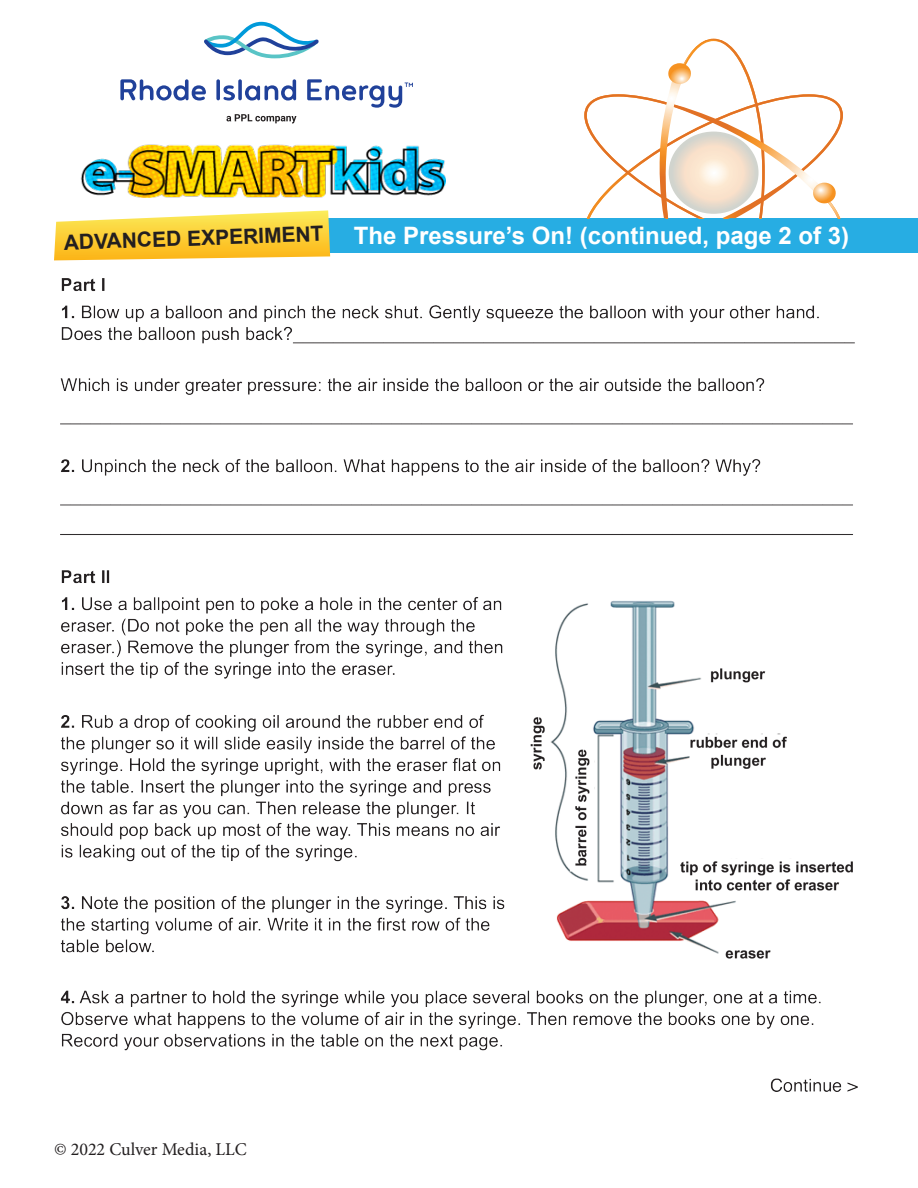
<style>
.page{position:relative;width:918px;height:1188px;background:#fff}
.page>*{position:absolute;margin:0;border:0;box-sizing:border-box;transform-origin:0 0}
.t1{font:700 24px "Arial";color:#fff}
.t2{font:700 21px "Arial";color:#231f20}
.t3{font:18px "Minion Pro";color:#231f20}
</style>
<div class="page">
<div style="left:282px;top:218px;width:636px;height:35px;background:#27ade3"></div>
<svg style="left:54px;top:210px;width:276px;height:50px;background:#fcd555"></svg>
<svg style="left:584px;top:39px;width:259px;height:179px"></svg>
<img style="left:80px;top:144px;width:366px;height:54px">
<svg style="left:120px;top:79px;width:86px;height:22px"></svg>
<svg style="left:216px;top:79px;width:4px;height:21px"></svg>
<svg style="left:223px;top:85px;width:12px;height:16px"></svg>
<svg style="left:238px;top:79px;width:4px;height:21px"></svg>
<svg style="left:245px;top:79px;width:51px;height:22px"></svg>
<svg style="left:204px;top:22px;width:115px;height:36px"></svg>
<svg style="left:227px;top:114px;width:69px;height:9px"></svg>
<svg style="left:307px;top:79px;width:106px;height:29px"></svg>
<img style="left:61px;top:278px;width:796px;height:814px">
<p class="t2" style="left:63px;top:229px;width:261px;rotate:-2deg">ADVANCED EXPERIMENT</p>
<p class="t1" style="left:354px;top:220px;width:497px">The Pressure’s On! (continued, page 2 of 3)</p>
<p class="t3" style="left:54px;top:1137px;width:194px">© 2022 Culver Media, LLC</p>
</div>
